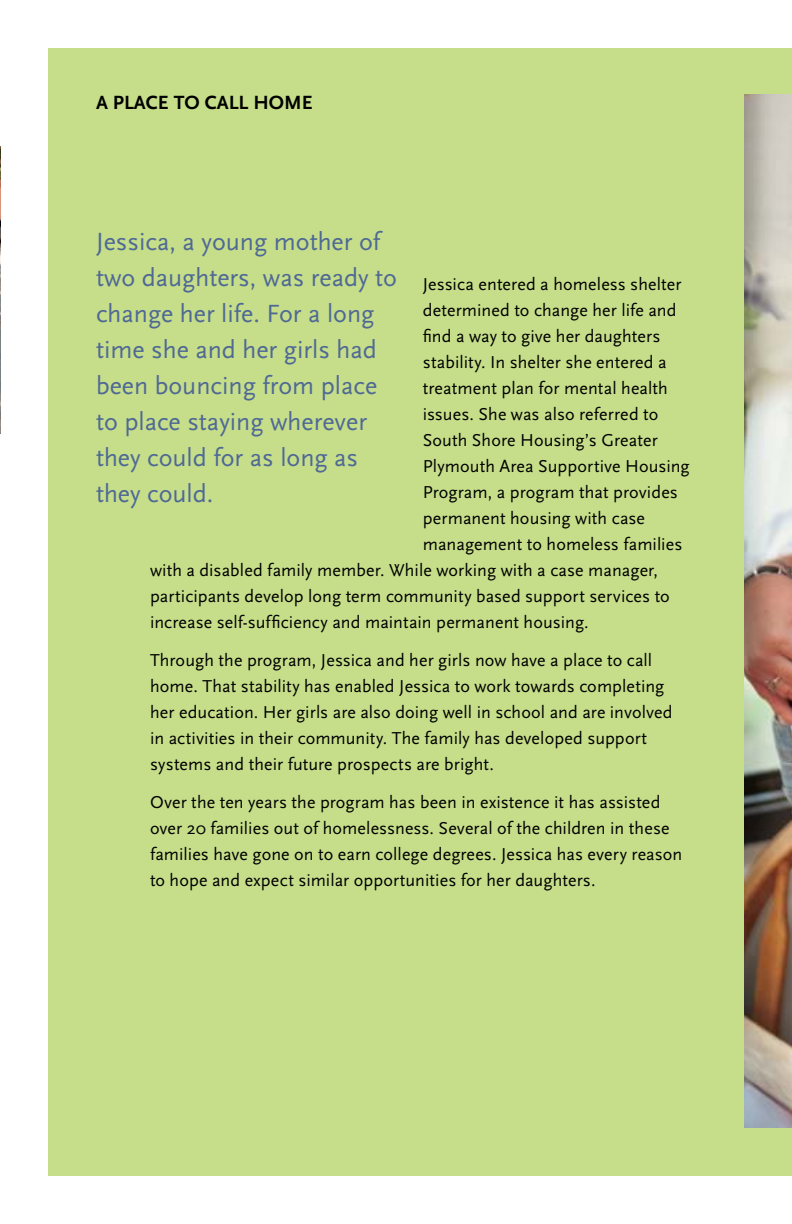
<style>
.page{position:relative;width:792px;height:1224px;background:#fff}
.page>*{position:absolute;margin:0;border:0;box-sizing:border-box;transform-origin:0 0}
.t1{font:26px/36px "Scala Sans";color:#4f6995}
.t2{font:700 20px "Scala Sans";color:#000}
.t3{font:18px/26px "Scala Sans";letter-spacing:.005em;color:#000}
</style>
<div class="page">
<div style="left:48px;top:48px;width:744px;height:1128px;background:#c6de89"></div>
<img style="left:744px;top:94px;width:48px;height:1034px">
<img style="left:0;top:147px;width:1px;height:286px">
<p class="t2" style="left:96px;top:91px;width:218px">A PLACE TO CALL HOME</p>
<h1 class="t1" style="left:96px;top:224px;width:303px">Jessica, a young mother of two daughters, was ready to change her life. For a long time she and her girls had been bouncing from place to place staying wherever they could for as long as they could.</h1>
<p class="t3" style="left:423px;top:272px;width:260px">Jessica entered a homeless shelter</p>
<p class="t3" style="left:423px;top:298px;width:255px">determined to change her life and</p>
<p class="t3" style="left:423px;top:324px;width:239px">find a way to give her daughters</p>
<p class="t3" style="left:423px;top:350px;width:245px">stability. In shelter she entered a</p>
<p class="t3" style="left:423px;top:376px;width:247px">treatment plan for mental health</p>
<p class="t3" style="left:423px;top:402px;width:237px">issues. She was also referred to</p>
<p class="t3" style="left:423px;top:428px;width:236px">South Shore Housing’s Greater</p>
<p class="t3" style="left:423px;top:454px;width:268px">Plymouth Area Supportive Housing</p>
<p class="t3" style="left:423px;top:480px;width:257px">Program, a program that provides</p>
<p class="t3" style="left:423px;top:506px;width:224px">permanent housing with case</p>
<p class="t3" style="left:423px;top:532px;width:261px">management to homeless families</p>
<p class="t3" style="left:150px;top:558px;width:510px">with a disabled family member. While working with a case manager,</p>
<p class="t3" style="left:150px;top:584px;width:521px">participants develop long term community based support services to</p>
<p class="t3" style="left:150px;top:610px;width:440px">increase self-sufficiency and maintain permanent housing.</p>
<p class="t3" style="left:150px;top:648px;width:524px">Through the program, Jessica and her girls now have a place to call home. That stability has enabled Jessica to work towards completing her education. Her girls are also doing well in school and are involved in activities in their community. The family has developed support systems and their future prospects are bright.</p>
<p class="t3" style="left:150px;top:790px;width:534px">Over the ten years the program has been in existence it has assisted over 20 families out of homelessness. Several of the children in these families have gone on to earn college degrees. Jessica has every reason to hope and expect similar opportunities for her daughters.</p>
</div>
